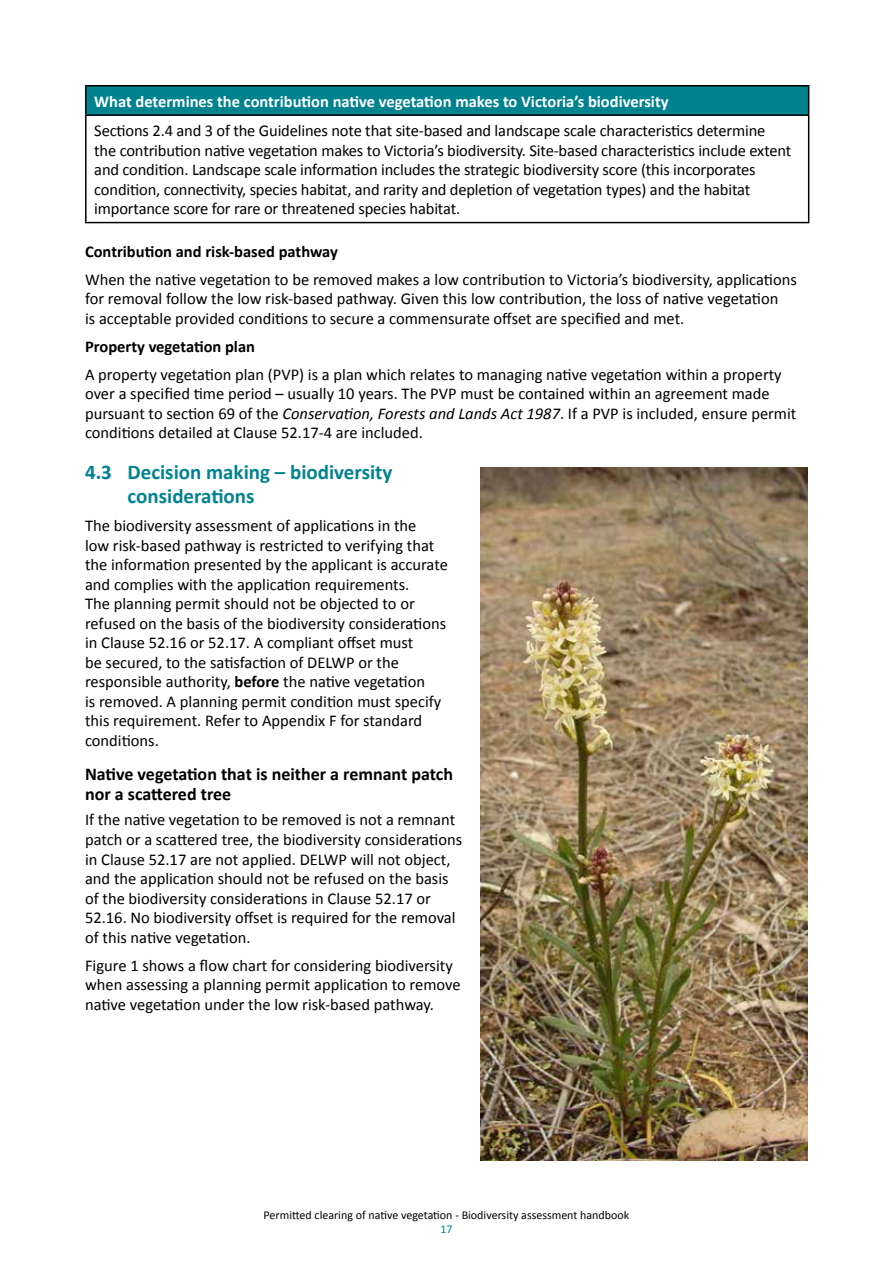
<style>
.page{position:relative;width:893px;height:1263px;background:#fff}
.page>*{position:absolute;margin:0;border:0;box-sizing:border-box;transform-origin:0 0}
.t1{font:700 21px/24px "Calibri";color:#00838f}
.t2{font:700 18px/19.5px "Calibri";color:#000}
.t3{font:16.5px/19.5px "Calibri";color:#000}
.t4{font:700 16.5px "Calibri";color:#fff}
.t5{font:700 16.5px "Calibri";color:#000}
.t6{font:12px "Calibri";color:#000}
.t7{font:12px "Calibri";color:#00838f}
.s1{font-style:italic}
.s2{font-weight:700}
</style>
<div class="page">
<div style="left:86px;top:86px;width:723px;height:29px;background:#00838f"></div>
<hr style="left:85px;top:116px;width:2px;height:106px;background:#000">
<hr style="left:808px;top:116px;width:1px;height:106px;background:#000">
<hr style="left:85px;top:222px;width:724px;height:1px;background:#000">
<hr style="left:85px;top:85px;width:724px;height:2px;background:#000">
<hr style="left:85px;top:87px;width:2px;height:27px;background:#000">
<svg style="left:808px;top:87px;width:1px;height:27px"></svg>
<hr style="left:85px;top:114px;width:724px;height:2px;background:#000">
<img style="left:480px;top:468px;width:328px;height:693px">
<p class="t4" style="left:94px;top:91px;width:576px">What determines the contribution native vegetation makes to Victoria’s biodiversity</p>
<p class="t3" style="left:94px;top:121px;width:699px">Sections 2.4 and 3 of the Guidelines note that site-based and landscape scale characteristics determine the contribution native vegetation makes to Victoria’s biodiversity. Site-based characteristics include extent and condition. Landscape scale information includes the strategic biodiversity score (this incorporates condition, connectivity, species habitat, and rarity and depletion of vegetation types) and the habitat importance score for rare or threatened species habitat.</p>
<p class="t5" style="left:85px;top:241px;width:254px">Contribution and risk-based pathway</p>
<p class="t3" style="left:85px;top:269px;width:713px">When the native vegetation to be removed makes a low contribution to Victoria’s biodiversity, applications for removal follow the low risk-based pathway. Given this low contribution, the loss of native vegetation<br>is acceptable provided conditions to secure a commensurate offset are specified and met.</p>
<p class="t5" style="left:85px;top:336px;width:172px">Property vegetation plan</p>
<p class="t3" style="left:85px;top:364px;width:713px">A property vegetation plan (PVP) is a plan which relates to managing native vegetation within a property over a specified time period – usually 10 years. The PVP must be contained within an agreement made pursuant to section 69 of the <span class="s1">Conservation, Forests and Lands Act 1987</span>. If a PVP is included, ensure permit conditions detailed at Clause 52.17-4 are included.</p>
<p class="t1" style="left:128px;top:460px;width:266px;text-indent:-43px">4.3 Decision making – biodiversity considerations</p>
<p class="t3" style="left:85px;top:516px;width:364px">The biodiversity assessment of applications in the<br>low risk-based pathway is restricted to verifying that the information presented by the applicant is accurate and complies with the application requirements.<br>The planning permit should not be objected to or refused on the basis of the biodiversity considerations in Clause 52.16 or 52.17. A compliant offset must<br>be secured, to the satisfaction of DELWP or the responsible authority, <span class="s2">before</span> the native vegetation<br>is removed. A planning permit condition must specify this requirement. Refer to Appendix F for standard conditions.</p>
<p class="t2" style="left:85px;top:764px;width:369px">Native vegetation that is neither a remnant patch nor a scattered tree</p>
<p class="t3" style="left:85px;top:810px;width:379px">If the native vegetation to be removed is not a remnant patch or a scattered tree, the biodiversity considerations in Clause 52.17 are not applied. DELWP will not object, and the application should not be refused on the basis of the biodiversity considerations in Clause 52.17 or 52.16. No biodiversity offset is required for the removal of this native vegetation.</p>
<p class="t3" style="left:85px;top:955px;width:377px">Figure 1 shows a flow chart for considering biodiversity when assessing a planning permit application to remove native vegetation under the low risk-based pathway.</p>
<p class="t6" style="left:264px;top:1207px;width:367px">Permitted clearing of native vegetation - Biodiversity assessment handbook</p>
<p class="t7" style="left:440px;top:1222px;width:14px">17</p>
</div>
